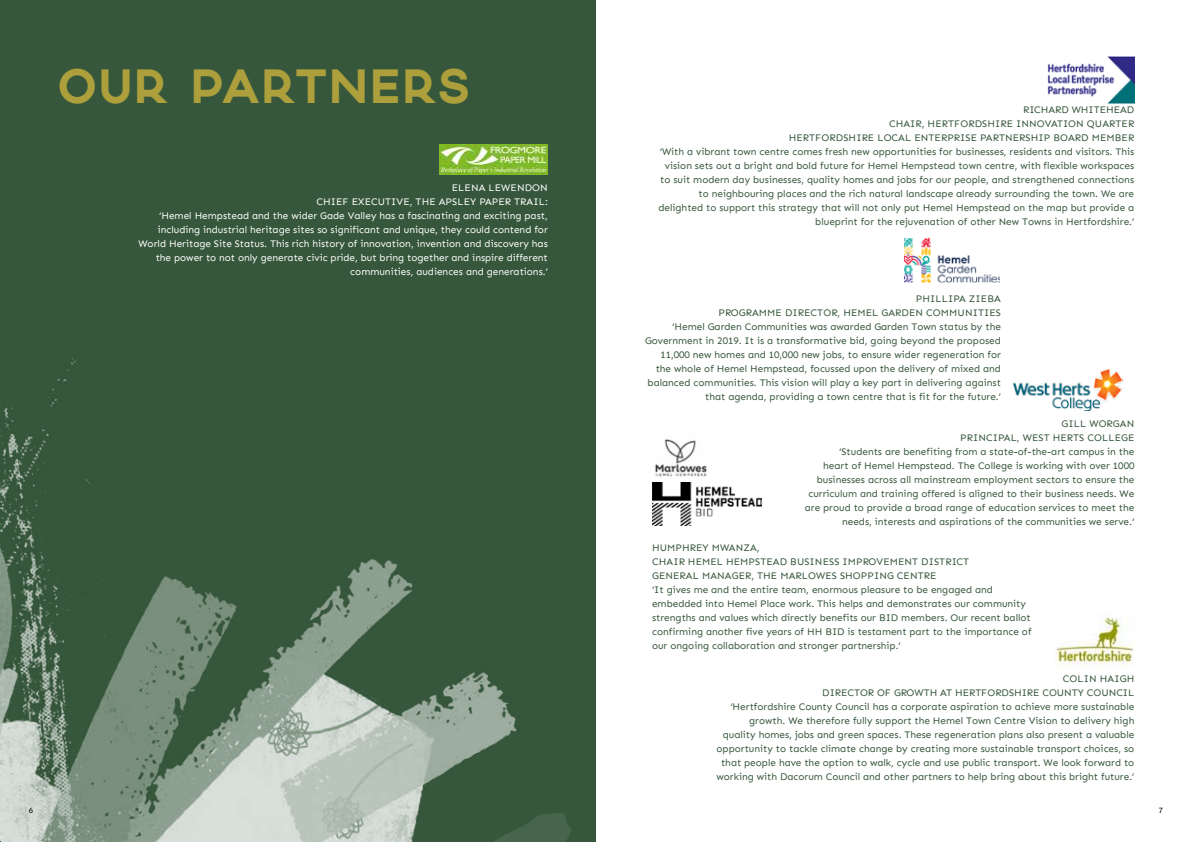
<style>
.page{position:relative;width:1191px;height:842px;background:#fff}
.page>*{position:absolute;margin:0;border:0;box-sizing:border-box;transform-origin:0 0}
.t1{font:800 48px "IYANNU";letter-spacing:-.02em;color:#ac9f3c}
.t2{font:10px/14px "Sen";color:#36573b;text-align:right}
.t3{font:10px/14px "Sen";color:#fff;text-align:right}
.t4{font:8px "Sen";color:#000}
</style>
<div class="page">
<img style="left:0;top:0;width:595px;height:842px">
<img style="left:652px;top:482px;width:109px;height:44px">
<img style="left:1055px;top:611px;width:79px;height:57px">
<img style="left:1013px;top:369px;width:109px;height:42px">
<img style="left:439px;top:145px;width:109px;height:29px">
<img style="left:655px;top:439px;width:52px;height:38px">
<img style="left:1047px;top:56px;width:87px;height:48px">
<img style="left:905px;top:239px;width:94px;height:42px">
<div style="left:903px;top:237px;width:98px;height:46px;border:1px solid #fff"></div>
<h1 class="t1" style="left:57px;top:56px;width:415px">OUR PARTNERS</h1>
<p class="t3" style="left:138px;top:181px;width:411px">ELENA LEWENDON<br>CHIEF EXECUTIVE, THE APSLEY PAPER TRAIL:<br>‘Hemel Hempstead and the wider Gade Valley has a fascinating and exciting past, including industrial heritage sites so significant and unique, they could contend for World Heritage Site Status. This rich history of innovation, invention and discovery has the power to not only generate civic pride, but bring together and inspire different communities, audiences and generations.’</p>
<p class="t2" style="left:658px;top:103px;width:477px">RICHARD WHITEHEAD<br>CHAIR, HERTFORDSHIRE INNOVATION QUARTER<br>HERTFORDSHIRE LOCAL ENTERPRISE PARTNERSHIP BOARD MEMBER<br>‘With a vibrant town centre comes fresh new opportunities for businesses, residents and visitors. This vision sets out a bright and bold future for Hemel Hempstead town centre, with flexible workspaces to suit modern day businesses, quality homes and jobs for our people, and strengthened connections to neighbouring places and the rich natural landscape already surrounding the town. We are delighted to support this strategy that will not only put Hemel Hempstead on the map but provide a blueprint for the rejuvenation of other New Towns in Hertfordshire.’</p>
<p class="t2" style="left:645px;top:291px;width:357px">PHILLIPA ZIEBA<br>PROGRAMME DIRECTOR, HEMEL GARDEN COMMUNITIES<br>‘Hemel Garden Communities was awarded Garden Town status by the Government in 2019. It is a transformative bid, going beyond the proposed 11,000 new homes and 10,000 new jobs, to ensure wider regeneration for the whole of Hemel Hempstead, focussed upon the delivery of mixed and balanced communities. This vision will play a key part in delivering against that agenda, providing a town centre that is fit for the future.’</p>
<p class="t2" style="left:804px;top:416px;width:331px">GILL WORGAN<br>PRINCIPAL, WEST HERTS COLLEGE<br>‘Students are benefiting from a state-of-the-art campus in the<br>heart of Hemel Hempstead. The College is working with over 1000 businesses across all mainstream employment sectors to ensure the curriculum and training offered is aligned to their business needs. We are proud to provide a broad range of education services to meet the needs, interests and aspirations of the communities we serve.‘</p>
<p class="t2" style="left:652px;top:540px;width:381px;text-align:left">HUMPHREY MWANZA,<br>CHAIR HEMEL HEMPSTEAD BUSINESS IMPROVEMENT DISTRICT<br>GENERAL MANAGER, THE MARLOWES SHOPPING CENTRE<br>‘It gives me and the entire team, enormous pleasure to be engaged and embedded into Hemel Place work. This helps and demonstrates our community strengths and values which directly benefits our BID members. Our recent ballot confirming another five years of HH BID is testament part to the importance of our ongoing collaboration and stronger partnership.’</p>
<p class="t2" style="left:716px;top:672px;width:419px">COLIN HAIGH<br>DIRECTOR OF GROWTH AT HERTFORDSHIRE COUNTY COUNCIL<br>‘Hertfordshire County Council has a corporate aspiration to achieve more sustainable growth. We therefore fully support the Hemel Town Centre Vision to delivery high quality homes, jobs and green spaces. These regeneration plans also present a valuable opportunity to tackle climate change by creating more sustainable transport choices, so that people have the option to walk, cycle and use public transport. We look forward to working with Dacorum Council and other partners to help bring about this bright future.’</p>
<p class="t4" style="left:29px;top:805px;width:6px">6</p>
<p class="t4" style="left:1158px;top:805px;width:6px">7</p>
</div>
